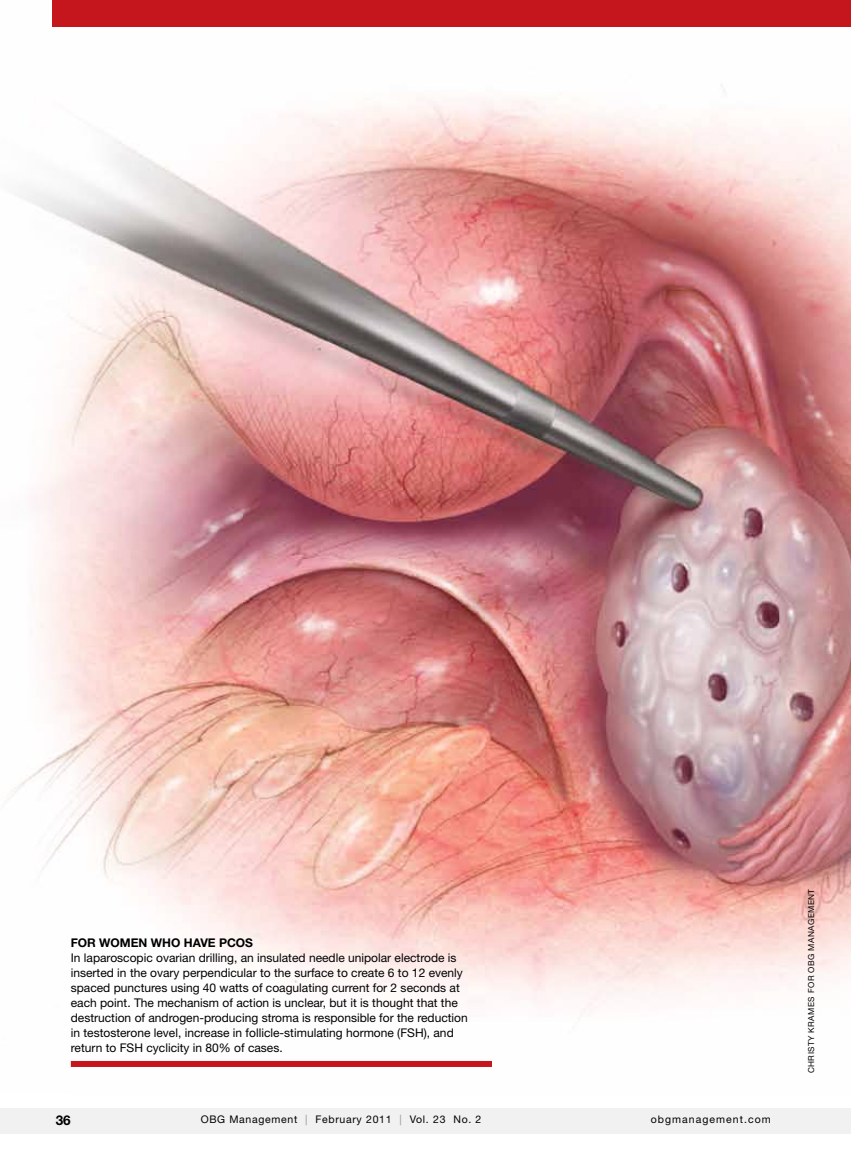
<style>
.page{position:relative;width:851px;height:1161px;background:#fff}
.page>*{position:absolute;margin:0;border:0;box-sizing:border-box;transform-origin:0 0}
.t1{font:700 13.5px "Helvetica Neue LT Std";color:#000}
.t2{font:12px/15px "Helvetica Neue LT Std";color:#000}
.t3{font:700 12px "Helvetica Neue LT Std";color:#000}
.t4{font:10.5px "Helvetica Neue LT Std";letter-spacing:.065em;color:#000}
.t5{font:10.5px "Helvetica Neue LT Std";letter-spacing:.1em;color:#000}
.t6{font:8.25px "Helvetica Neue LT Std";letter-spacing:.135em;color:#000}
.s1{color:#939598}
</style>
<div class="page">
<img style="left:9px;top:0;width:841px;height:1067px">
<div style="left:53px;top:0;width:797px;height:27px;background:#c4161c"></div>
<div style="left:0;top:1108px;width:850px;height:26px;background:#f1f1f2"></div>
<div style="left:71px;top:1061px;width:421px;height:6px;background:#c4161c"></div>
<p class="t3" style="left:71px;top:935px;width:184px">FOR WOMEN WHO HAVE PCOS</p>
<p class="t2" style="left:71px;top:950px;width:398px">In laparoscopic ovarian drilling, an insulated needle unipolar electrode is inserted in the ovary perpendicular to the surface to create 6 to 12 evenly spaced punctures using 40 watts of coagulating current for 2 seconds at each point. The mechanism of action is unclear, but it is thought that the destruction of androgen-producing stroma is responsible for the reduction in testosterone level, increase in follicle-stimulating hormone (FSH), and return to FSH cyclicity in 80% of cases.</p>
<p class="t1" style="left:56px;top:1112px;width:17px">36</p>
<p class="t4" style="left:201px;top:1114px;width:282px">OBG Management <span class="s1">|</span> February 2011 <span class="s1">|</span> Vol. 23 No. 2</p>
<p class="t5" style="left:650px;top:1114px;width:122px">obgmanagement.com</p>
<p class="t6" style="left:806px;top:1073px;width:185px;rotate:-90deg">ch risty kram es for obg Managem ent</p>
</div>
